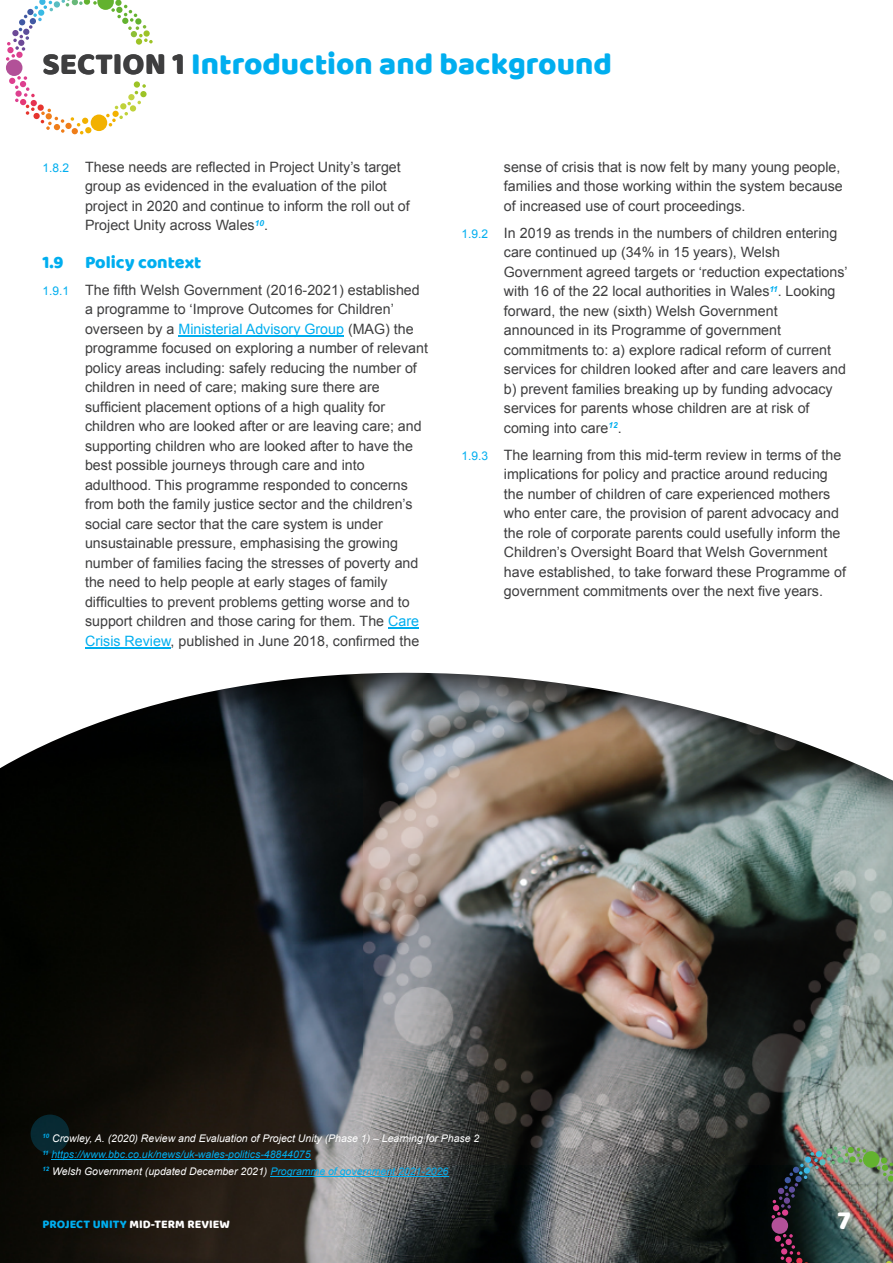
<style>
.page{position:relative;width:893px;height:1263px;background:#fff}
.page>*{position:absolute;margin:0;border:0;box-sizing:border-box;transform-origin:0 0}
.t1{font:31.5px "Baloo Thambi";color:#00aeef}
.t2{font:27px "Baloo Thambi";color:#fff}
.t3{font:18px "Baloo Thambi";color:#00aeef}
.t4{font:14.25px/19.5px "Arial";color:#3e3e3f}
.t5{font:12px "Baloo Thambi";color:#fff}
.t6{font:italic 10.5px/16.5px "Arial";color:#fff}
.s1{color:#3e3e3f}
.s2{font-size:12px;color:#00aeef}
.s3{color:#00aeef}
</style>
<div class="page">
<img style="left:0;top:824px;width:893px;height:439px">
<img style="left:364px;top:824px;width:527px;height:340px">
<img style="left:0;top:787px;width:893px;height:37px">
<svg style="left:0;top:335px;width:893px;height:452px"></svg>
<div style="left:771px;top:1217px;width:17px;height:17px;background:#b25198;border-radius:50%"></div>
<div style="left:863px;top:1151px;width:16px;height:17px;background:#63b22f;border-radius:50%"></div>
<div style="left:881px;top:1157px;width:6px;height:7px;background:#63b22f;border-radius:50%"></div>
<svg style="left:877px;top:1162px;width:16px;height:20px"></svg>
<div style="left:775px;top:1235px;width:6px;height:7px;background:#dd408f;border-radius:50%"></div>
<svg style="left:781px;top:1234px;width:28px;height:29px"></svg>
<svg style="left:886px;top:1261px;width:6px;height:2px"></svg>
<img style="left:772px;top:1146px;width:94px;height:72px">
<hr style="left:179px;top:335px;width:165px;height:1px;background:#00aeef">
<hr style="left:388px;top:628px;width:31px;height:1px;background:#00aeef">
<hr style="left:85px;top:647px;width:86px;height:1px;background:#00aeef">
<div style="left:6px;top:59px;width:16px;height:17px;background:#b25198;border-radius:50%"></div>
<div style="left:91px;top:115px;width:16px;height:16px;background:#f2b100;border-radius:50%"></div>
<div style="left:54px;top:1px;width:6px;height:7px;background:#58bdc1;border-radius:50%"></div>
<div style="left:136px;top:38px;width:6px;height:7px;background:#9dc326;border-radius:50%"></div>
<svg style="left:137px;top:101px;width:4px;height:3px"></svg>
<svg style="left:135px;top:84px;width:11px;height:10px"></svg>
<svg style="left:62px;top:0;width:91px;height:43px"></svg>
<svg style="left:6px;top:0;width:47px;height:61px"></svg>
<svg style="left:9px;top:76px;width:56px;height:57px"></svg>
<div style="left:65px;top:123px;width:7px;height:6px;background:#ef7d19;border-radius:50%"></div>
<svg style="left:71px;top:117px;width:20px;height:17px"></svg>
<svg style="left:106px;top:102px;width:25px;height:24px"></svg>
<div style="left:130px;top:105px;width:6px;height:7px;background:#c0d23a;border-radius:50%"></div>
<div style="left:128px;top:94px;width:7px;height:6px;background:#c2d343;border-radius:50%"></div>
<div style="left:134px;top:81px;width:6px;height:7px;background:#9dc326;border-radius:50%"></div>
<div style="left:140px;top:91px;width:7px;height:6px;background:#9dc326;border-radius:50%"></div>
<div style="left:12px;top:30px;width:7px;height:6px;background:#6c4997;border-radius:50%"></div>
<div style="left:31px;top:1114px;width:38px;height:39px;background:#082a33;border-radius:50%"></div>
<hr style="left:51px;top:1159px;width:260px;height:1px;background:#00aeef">
<hr style="left:270px;top:1175px;width:178px;height:1px;background:#00aeef">
<h1 class="t1" style="left:43px;top:41px;width:571px"><span class="s1">SECTION 1</span> Introduction and background</h1>
<p class="t4" style="left:85px;top:158px;width:326px;text-indent:-43px"><span class="s2">1.8.2</span> These needs are reflected in Project Unity’s target group as evidenced in the evaluation of the pilot project in 2020 and continue to inform the roll out of Project Unity across Wales<sup>10</sup>.</p>
<p class="t3" style="left:43px;top:249px;width:160px">1.9 Policy context</p>
<p class="t4" style="left:85px;top:281px;width:344px;text-indent:-43px"><span class="s2">1.9.1</span> The fifth Welsh Government (2016-2021) established a programme to ‘Improve Outcomes for Children’ overseen by a <span class="s3">Ministerial Advisory Group</span> (MAG) the programme focused on exploring a number of relevant policy areas including: safely reducing the number of children in need of care; making sure there are sufficient placement options of a high quality for children who are looked after or are leaving care; and supporting children who are looked after to have the best possible journeys through care and into adulthood. This programme responded to concerns from both the family justice sector and the children’s social care sector that the care system is under unsustainable pressure, emphasising the growing number of families facing the stresses of poverty and the need to help people at early stages of family difficulties to prevent problems getting worse and to support children and those caring for them. The <span class="s3">Care Crisis Review</span>, published in June 2018, confirmed the</p>
<p class="t4" style="left:504px;top:158px;width:340px">sense of crisis that is now felt by many young people, families and those working within the system because of increased use of court proceedings.</p>
<p class="t4" style="left:504px;top:224px;width:345px;text-indent:-43px"><span class="s2">1.9.2</span> In 2019 as trends in the numbers of children entering care continued up (34% in 15 years), Welsh Government agreed targets or ‘reduction expectations’ with 16 of the 22 local authorities in Wales<sup>11</sup>. Looking forward, the new (sixth) Welsh Government announced in its Programme of government commitments to: a) explore radical reform of current services for children looked after and care leavers and b) prevent families breaking up by funding advocacy services for parents whose children are at risk of coming into care<sup>12</sup>.</p>
<p class="t4" style="left:504px;top:446px;width:344px;text-indent:-43px"><span class="s2">1.9.3</span> The learning from this mid-term review in terms of the implications for policy and practice around reducing the number of children of care experienced mothers who enter care, the provision of parent advocacy and the role of corporate parents could usefully inform the Children’s Oversight Board that Welsh Government have established, to take forward these Programme of government commitments over the next five years.</p>
<p class="t6" style="left:43px;top:1130px;width:438px"><sup>10</sup> Crowley, A. (2020) Review and Evaluation of Project Unity (Phase 1) – Learning for Phase 2<br><sup>11</sup> <span class="s3">https://www.bbc.co.uk/news/uk-wales-politics-48844075<br></span><sup>12</sup> Welsh Government (updated December 2021) <span class="s3">Programme of government 2021-2026</span></p>
<p class="t5" style="left:43px;top:1216px;width:189px"><span class="s3">PROJECT UNITY</span> MID-TERM REVIEW</p>
<h2 class="t2" style="left:837px;top:1200px;width:15px">7</h2>
</div>
